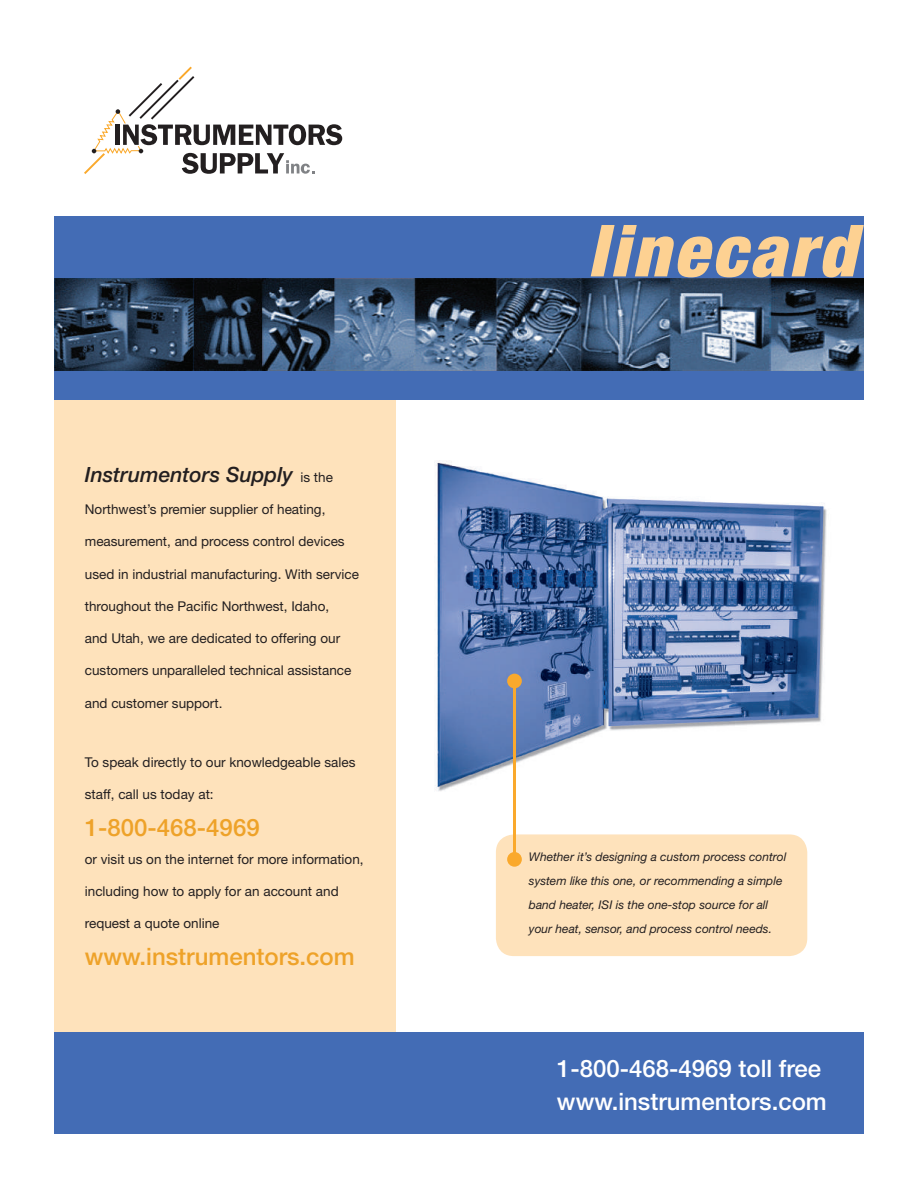
<style>
.page{position:relative;width:918px;height:1188px;background:#fff}
.page>*{position:absolute;margin:0;border:0;box-sizing:border-box;transform-origin:0 0}
.t1{font:italic 900 condensed 72px "Helvetica Neue LT Std";letter-spacing:.05em;color:#fdd192}
.t2{font:500 24px/32.2px "Helvetica Neue LT Std";color:#fff}
.t3{font:500 24px "Helvetica Neue LT Std";color:#eea229}
.t4{font:italic 500 21px "Helvetica Neue LT Std";color:#231f20}
.t5{font:13.5px "Helvetica Neue LT Std";color:#231f20}
.t6{font:italic 12px/24px "Helvetica Neue LT Std";color:#231f20}
.s1{font-weight:400;font-style:normal;font-size:13.5px}
</style>
<div class="page">
<div style="left:496px;top:834px;width:311px;height:122px;background:#fee2bb;border-radius:18px"></div>
<div style="left:54px;top:341px;width:342px;height:779px;background:#fee2bb"></div>
<div style="left:54px;top:216px;width:810px;height:184px;background:#436cb5"></div>
<div style="left:54px;top:1032px;width:810px;height:102px;background:#436cb5"></div>
<svg style="left:84px;top:67px;width:258px;height:107px"></svg>
<img style="left:54px;top:279px;width:810px;height:92px">
<img style="left:434px;top:460px;width:393px;height:331px">
<hr style="left:513px;top:686px;width:3px;height:170px;background:#faa92c">
<div style="left:507px;top:674px;width:15px;height:14px;background:#faa92c;border-radius:50%"></div>
<div style="left:507px;top:852px;width:15px;height:15px;background:#faa92c;border-radius:50%"></div>
<h3 class="t4" style="left:85px;top:462px;width:250px">Instrumentors Supply <span class="s1">is the</span></h3>
<p class="t5" style="left:85px;top:501px;width:242px">Northwest’s premier supplier of heating,</p>
<p class="t5" style="left:85px;top:534px;width:261px">measurement, and process control devices</p>
<p class="t5" style="left:85px;top:566px;width:276px">used in industrial manufacturing. With service</p>
<p class="t5" style="left:85px;top:598px;width:246px">throughout the Pacific Northwest, Idaho,</p>
<p class="t5" style="left:85px;top:630px;width:257px">and Utah, we are dedicated to offering our</p>
<p class="t5" style="left:85px;top:663px;width:268px">customers unparalleled technical assistance</p>
<p class="t5" style="left:85px;top:695px;width:139px">and customer support.</p>
<p class="t5" style="left:85px;top:754px;width:272px">To speak directly to our knowledgeable sales</p>
<p class="t5" style="left:85px;top:786px;width:130px">staff, call us today at:</p>
<h2 class="t3" style="left:85px;top:813px;width:176px">1-800-468-4969</h2>
<p class="t5" style="left:85px;top:851px;width:280px">or visit us on the internet for more information,</p>
<p class="t5" style="left:85px;top:883px;width:255px">including how to apply for an account and</p>
<p class="t5" style="left:85px;top:915px;width:136px">request a quote online</p>
<h2 class="t3" style="left:85px;top:942px;width:271px">www.instrumentors.com</h2>
<h1 class="t1" style="left:588px;top:206px;width:269px">linecard</h1>
<p class="t6" style="left:529px;top:845px;width:259px">Whether it’s designing a custom process control system like this one, or recommending a simple band heater, ISI is the one-stop source for all your heat, sensor, and process control needs.</p>
<h2 class="t2" style="left:557px;top:1052px;width:271px">1-800-468-4969 toll free www.instrumentors.com</h2>
</div>
